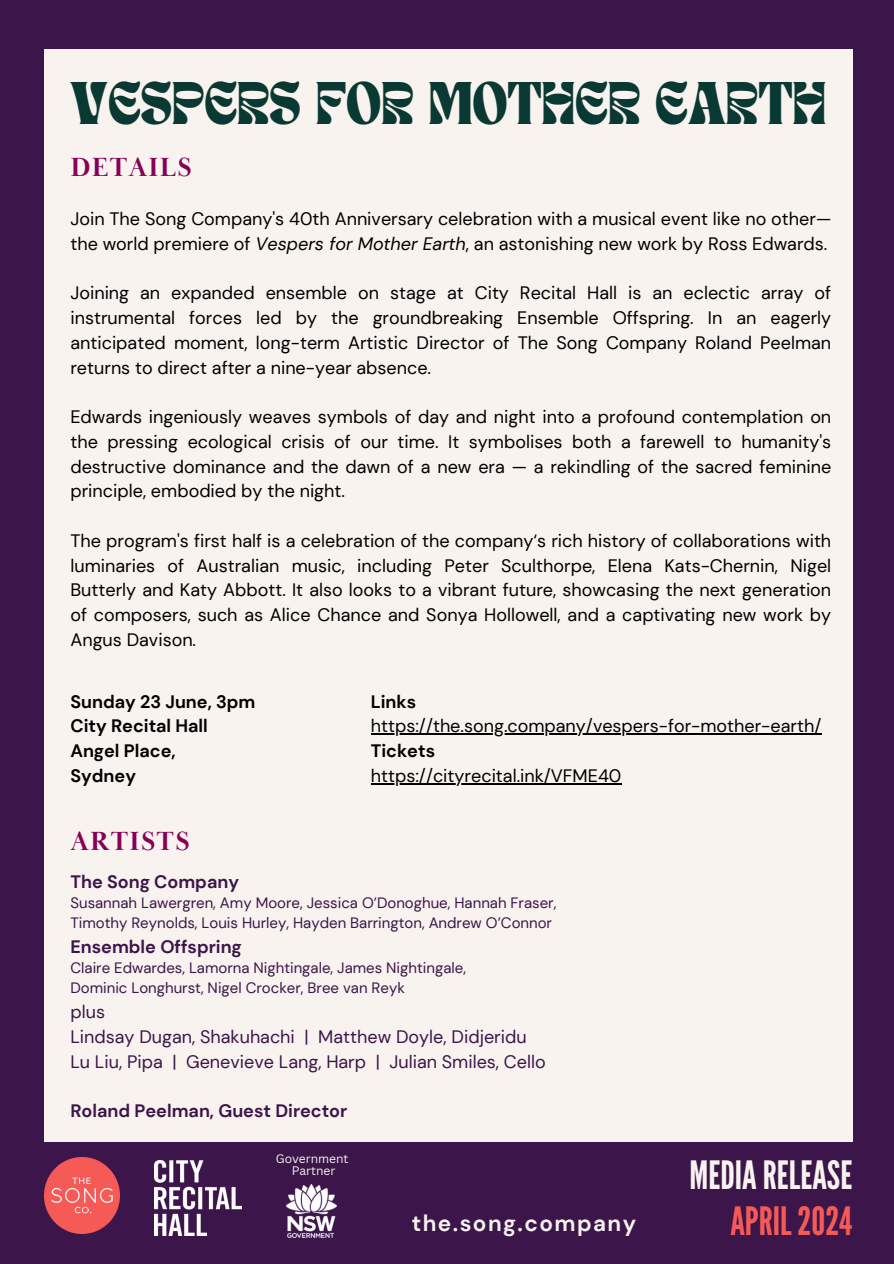
<style>
.page{position:relative;width:894px;height:1264px;background:#fff}
.page>*{position:absolute;margin:0;border:0;box-sizing:border-box;transform-origin:0 0}
.t1{font:42px "TANNIMBUS";color:#0a3933}
.t2{font:39px "League Gothic";color:#f8f3ee}
.t3{font:39px "League Gothic";color:#f65a57}
.t4{font:700 27px "Baskerville Display PT";letter-spacing:.05em;color:#870058}
.t5{font:700 22.5px "DM Sans";letter-spacing:.065em;color:#f8f3ee}
.t6{font:18px/24.8px "DM Sans";color:#000;text-align:justify}
.t7{font:18px/24.8px "DM Sans";color:#3c154b}
.t8{font:700 18px "DM Sans";color:#3c154b}
.t9{font:700 18px/24.8px "DM Sans";color:#000}
.t10{font:15px/20.2px "DM Sans";color:#3c154b}
.t11{font:12px "Canva Sans";color:#f8f3ee}
.s1{font-style:italic}
.s2{font-weight:700}
</style>
<div class="page">
<div style="left:0;top:0;width:893px;height:1263px;background:#3c154b"></div>
<div style="left:44px;top:49px;width:808px;height:1092px;background:#f8f3ee"></div>
<img style="left:44px;top:1157px;width:75px;height:76px">
<img style="left:287px;top:1184px;width:49px;height:53px">
<img style="left:154px;top:1160px;width:87px;height:75px">
<hr style="left:371px;top:733px;width:450px;height:1px;background:#000">
<hr style="left:371px;top:783px;width:250px;height:1px;background:#000">
<h5 class="t1" style="left:70px;top:80px;width:757px">VESPERS FOR MOTHER EARTH</h5>
<h1 class="t4" style="left:70px;top:151px;width:123px">DETAILS</h1>
<p class="t6" style="left:70px;top:206px;width:762px">Join The Song Company's 40th Anniversary celebration with a musical event like no other— the world premiere of <span class="s1">Vespers for Mother Earth</span>, an astonishing new work by Ross Edwards.</p>
<p class="t6" style="left:70px;top:281px;width:762px">Joining an expanded ensemble on stage at City Recital Hall is an eclectic array of instrumental forces led by the groundbreaking Ensemble Offspring. In an eagerly anticipated moment, long-term Artistic Director of The Song Company Roland Peelman returns to direct after a nine-year absence.</p>
<p class="t6" style="left:70px;top:404px;width:762px">Edwards ingeniously weaves symbols of day and night into a profound contemplation on the pressing ecological crisis of our time. It symbolises both a farewell to humanity's destructive dominance and the dawn of a new era — a rekindling of the sacred feminine principle, embodied by the night.</p>
<h1 class="t6" style="left:70px;top:528px;width:762px">The program's first half is a celebration of the company‘s rich history of collaborations with luminaries of Australian music, including Peter Sculthorpe, Elena Kats-Chernin, Nigel Butterly and Katy Abbott. It also looks to a vibrant future, showcasing the next generation of composers, such as Alice Chance and Sonya Hollowell, and a captivating new work by Angus Davison.</h1>
<p class="t9" style="left:70px;top:689px;width:186px">Sunday 23 June, 3pm<br>City Recital Hall<br>Angel Place,<br>Sydney</p>
<h1 class="t9" style="left:371px;top:689px;width:47px">Links</h1>
<p class="t6" style="left:371px;top:714px;width:452px">https://the.song.company/vespers-for-mother-earth/<br><span class="s2">Tickets</span></p>
<p class="t6" style="left:371px;top:763px;width:252px">https://cityrecital.ink/VFME40</p>
<h2 class="t4" style="left:70px;top:824px;width:121px">ARTISTS</h2>
<h5 class="t8" style="left:70px;top:869px;width:170px">The Song Company</h5>
<h5 class="t10" style="left:70px;top:892px;width:487px">Susannah Lawergren, Amy Moore, Jessica O’Donoghue, Hannah Fraser,<br>Timothy Reynolds, Louis Hurley, Hayden Barrington, Andrew O’Connor</h5>
<h5 class="t8" style="left:70px;top:934px;width:173px">Ensemble Offspring</h5>
<h5 class="t10" style="left:70px;top:957px;width:397px">Claire Edwardes, Lamorna Nightingale, James Nightingale,<br>Dominic Longhurst, Nigel Crocker, Bree van Reyk</h5>
<h5 class="t7" style="left:70px;top:999px;width:477px">plus<br>Lindsay Dugan, Shakuhachi | Matthew Doyle, Didjeridu<br>Lu Liu, Pipa | Genevieve Lang, Harp | Julian Smiles, Cello</h5>
<h5 class="t8" style="left:70px;top:1099px;width:278px">Roland Peelman, Guest Director</h5>
<p class="t11" style="left:276px;top:1150px;width:74px">Government</p>
<p class="t11" style="left:292px;top:1162px;width:45px">Partner</p>
<h2 class="t2" style="left:689px;top:1152px;width:164px">MEDIARELEASE</h2>
<h4 class="t5" style="left:411px;top:1208px;width:226px">the.song.company</h4>
<h6 class="t3" style="left:730px;top:1198px;width:123px">APRIL2024</h6>
</div>
